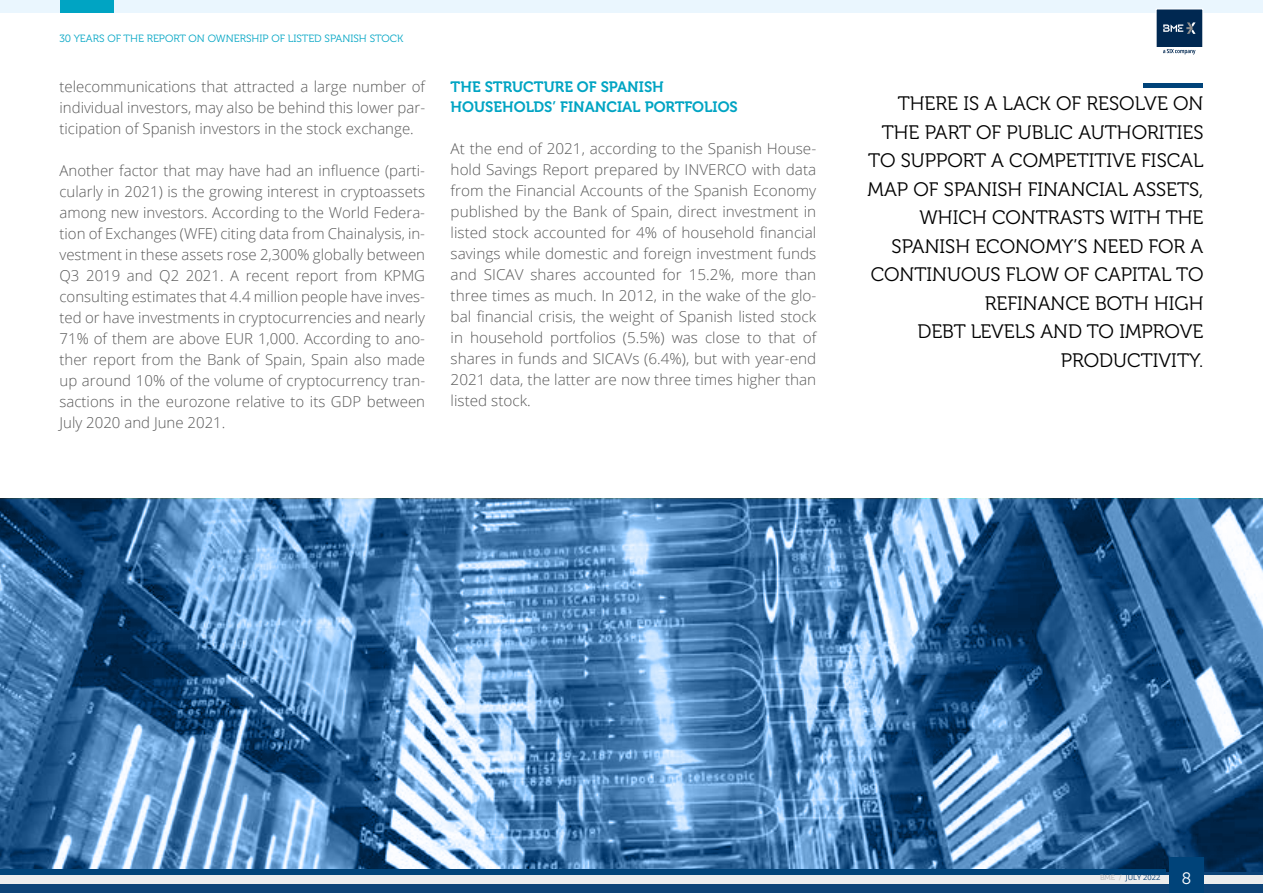
<style>
.page{position:relative;width:1263px;height:893px;background:#fff}
.page>*{position:absolute;margin:0;border:0;box-sizing:border-box;transform-origin:0 0}
.t1{font:19.5px/28.5px "Museo 300";color:#000;text-align:right}
.t2{font:16.5px "Museo 300";color:#fff}
.t3{font:300 15px/21px "Open Sans";color:#595959;text-align:justify}
.t4{font:15px/19.5px "Museo 700";color:#00a4c3}
.t5{font:10.5px "Museo 300";color:#00a5c4}
.t6{font:7.5px "Open Sans";color:#0d4377}
.s1{font-family:"Museo 300";color:#b2b2b2}
</style>
<div class="page">
<div style="left:0;top:0;width:1263px;height:13px;background:#eaf6fe"></div>
<div style="left:60px;top:0;width:54px;height:13px;background:#00a4c3"></div>
<div style="left:1156px;top:9px;width:47px;height:38px;background:#002851"></div>
<svg style="left:1163px;top:22px;width:32px;height:12px"></svg>
<svg style="left:1163px;top:49px;width:32px;height:5px"></svg>
<svg style="left:0;top:499px;width:1263px;height:394px;background:#4c7dad"></svg>
<hr style="left:1143px;top:84px;width:60px;height:4px;background:#004379">
<div style="left:0;top:870px;width:1165px;height:8px;background:#004379"></div>
<div style="left:0;top:875px;width:1263px;height:9px;background:#ededed"></div>
<div style="left:1169px;top:858px;width:34px;height:35px;background:#004379"></div>
<p class="t5" style="left:59px;top:32px;width:345px">30 YEARS OF THE REPORT ON OWNERSHIP OF LISTED SPANISH STOCK</p>
<p class="t3" style="left:60px;top:76px;width:367px">telecommunications that attracted a large number of individual investors, may also be behind this lower par&shy;ticipation of Spanish investors in the stock exchange.</p>
<p class="t3" style="left:60px;top:160px;width:367px">Another factor that may have had an influence (parti&shy;cularly in 2021) is the growing interest in cryptoassets among new investors. According to the World Federa&shy;tion of Exchanges (WFE) citing data from Chainalysis, in&shy;vestment in these assets rose 2,300% globally between Q3 2019 and Q2 2021. A recent report from KPMG consulting estimates that 4.4 million people have inves&shy;ted or have investments in cryptocurrencies and nearly 71% of them are above EUR 1,000. According to ano&shy;ther report from the Bank of Spain, Spain also made up around 10% of the volume of cryptocurrency tran&shy;sactions in the eurozone relative to its GDP between July 2020 and June 2021.</p>
<p class="t4" style="left:451px;top:77px;width:289px">THE STRUCTURE OF SPANISH<br>HOUSEHOLDS’ FINANCIAL PORTFOLIOS</p>
<p class="t3" style="left:451px;top:137px;width:367px">At the end of 2021, according to the Spanish House&shy;hold Savings Report prepared by INVERCO with data from the Financial Accounts of the Spanish Economy published by the Bank of Spain, direct investment in listed stock accounted for 4% of household financial savings while domestic and foreign investment funds and SICAV shares accounted for 15.2%, more than three times as much. In 2012, in the wake of the glo&shy;bal financial crisis, the weight of Spanish listed stock in household portfolios (5.5%) was close to that of shares in funds and SICAVs (6.4%), but with year-end 2021 data, the latter are now three times higher than listed stock.</p>
<p class="t1" style="left:867px;top:90px;width:337px">THERE IS A LACK OF RESOLVE ON<br>THE PART OF PUBLIC AUTHORITIES<br>TO SUPPORT A COMPETITIVE FISCAL<br>MAP OF SPANISH FINANCIAL ASSETS,<br>WHICH CONTRASTS WITH THE<br>SPANISH ECONOMY’S NEED FOR A<br>CONTINUOUS FLOW OF CAPITAL TO<br>REFINANCE BOTH HIGH<br>DEBT LEVELS AND TO IMPROVE<br>PRODUCTIVITY.</p>
<p class="t6" style="left:1100px;top:872px;width:62px"><span class="s1">BME /</span> JULY 2022</p>
<p class="t2" style="left:1182px;top:869px;width:11px">8</p>
</div>
